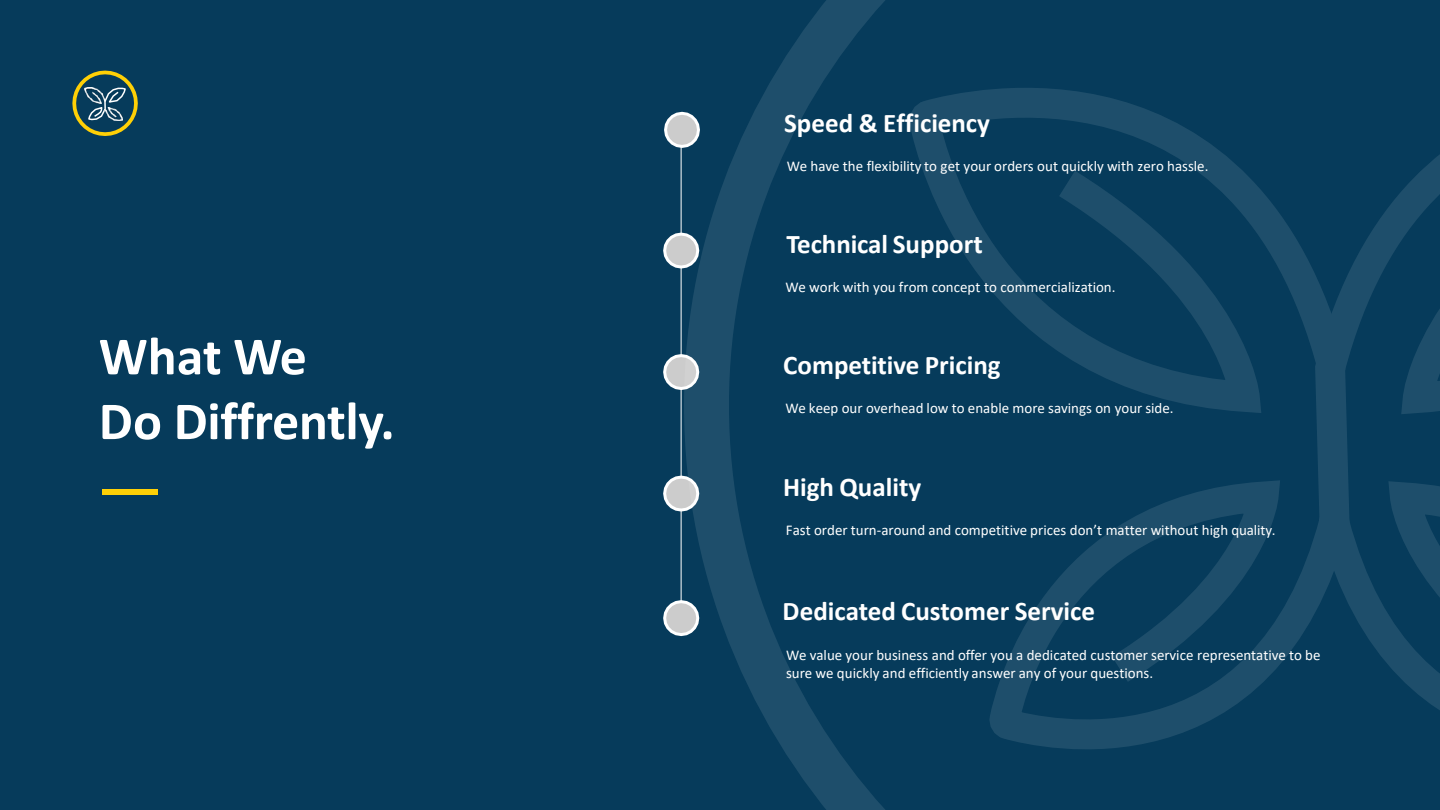
<style>
.page{position:relative;width:1440px;height:810px;background:#063b5b}
.page>*{position:absolute;margin:0;border:0;box-sizing:border-box;transform-origin:0 0}
.t1{font:700 54px/64.8px "Calibri";letter-spacing:-.005em;color:#fff}
.t2{font:700 27px "Calibri";color:#fff}
.t3{font:15px/18px "Calibri";color:#fff}
</style>
<div class="page">
<hr style="left:681px;top:130px;width:1px;height:499px;background:#fff">
<svg style="left:664px;top:111px;width:20px;height:38px"></svg>
<svg style="left:663px;top:231px;width:21px;height:39px"></svg>
<svg style="left:663px;top:353px;width:21px;height:39px"></svg>
<svg style="left:663px;top:474px;width:21px;height:39px"></svg>
<svg style="left:663px;top:599px;width:21px;height:37px"></svg>
<div style="left:102px;top:489px;width:56px;height:6px;background:#ffd006"></div>
<svg style="left:72px;top:70px;width:66px;height:66px"></svg>
<img style="left:104px;top:107px;width:18px;height:13px">
<svg style="left:684px;top:0;width:201px;height:810px"></svg>
<svg style="left:909px;top:92px;width:60px;height:169px"></svg>
<svg style="left:969px;top:88px;width:471px;height:661px"></svg>
<svg style="left:1297px;top:485px;width:143px;height:264px"></svg>
<h1 class="t1" style="left:99px;top:323px;width:297px">What We<br>Do Diffrently.</h1>
<h2 class="t2" style="left:784px;top:104px;width:207px">Speed &amp; Efficiency</h2>
<p class="t3" style="left:787px;top:157px;width:423px">We have the flexibility to get your orders out quickly with zero hassle.</p>
<h2 class="t2" style="left:786px;top:225px;width:198px">Technical Support</h2>
<p class="t3" style="left:785px;top:278px;width:332px">We work with you from concept to commercialization.</p>
<h2 class="t2" style="left:783px;top:346px;width:219px">Competitive Pricing</h2>
<p class="t3" style="left:785px;top:399px;width:390px">We keep our overhead low to enable more savings on your side.</p>
<h2 class="t2" style="left:783px;top:468px;width:140px">High Quality</h2>
<p class="t3" style="left:786px;top:521px;width:491px">Fast order turn-around and competitive prices don’t matter without high quality.</p>
<h2 class="t2" style="left:783px;top:592px;width:314px">Dedicated Customer Service</h2>
<p class="t3" style="left:786px;top:645px;width:536px">We value your business and offer you a dedicated customer service representative to be sure we quickly and efficiently answer any of your questions.</p>
</div>
